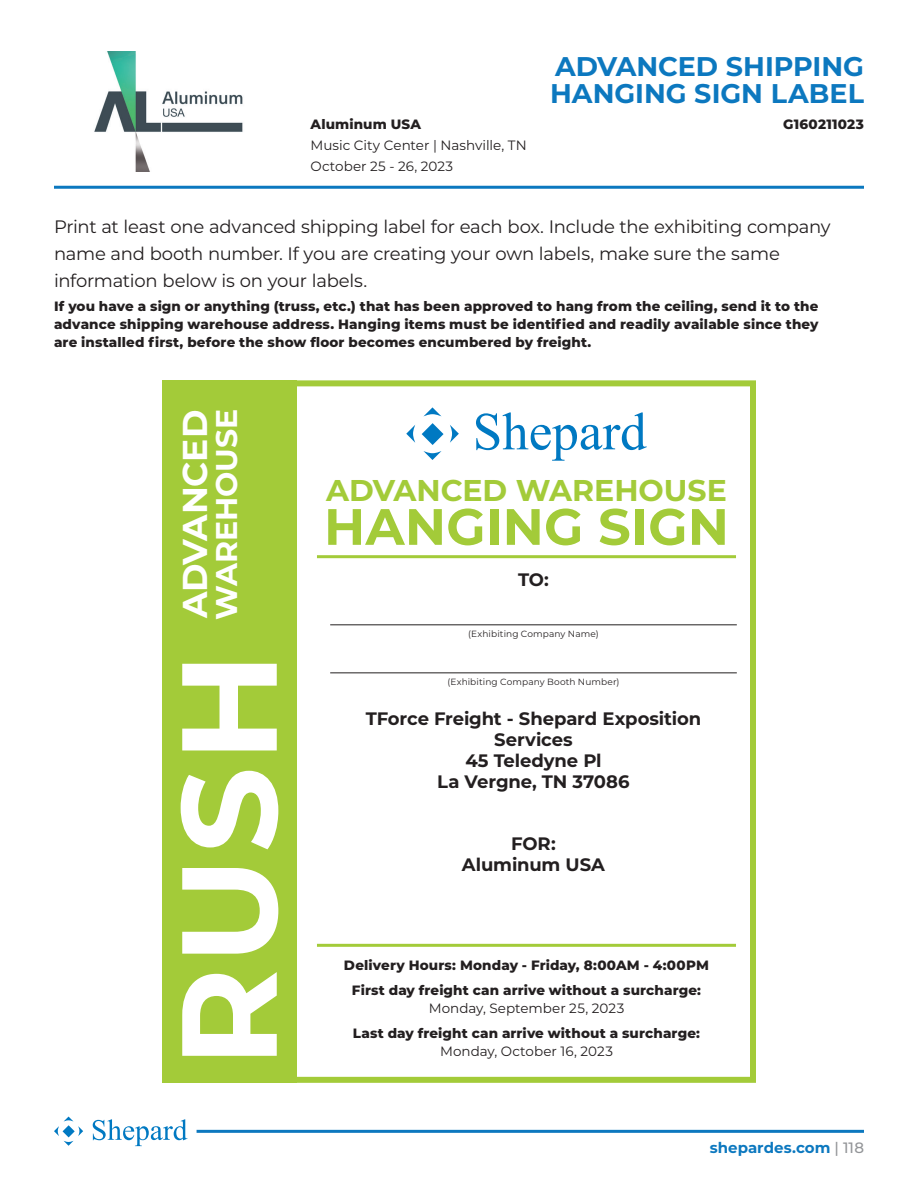
<style>
.page{position:relative;width:918px;height:1182px;background:#fff}
.page>*{position:absolute;margin:0;border:0;box-sizing:border-box;transform-origin:0 0}
.t1{font:700 51px "Montserrat";letter-spacing:.005em;color:#a3cb39}
.t2{font:700 34.5px "Montserrat";letter-spacing:-.005em;color:#fff}
.t3{font:700 30px "Montserrat";color:#a3cb39}
.t4{font:700 30px "Montserrat";color:#fff}
.t5{font:700 27px/27px "Montserrat";color:#0c78bf}
.t6{font:18px/27px "Montserrat";letter-spacing:-.015em;color:#231f20}
.t7{font:700 18px/21px "Montserrat";letter-spacing:-.005em;color:#231f20;text-align:center}
.t8{font:700 15px "Montserrat";color:#0c78bf}
.t9{font:800 13.5px/18px "Montserrat";letter-spacing:.01em;color:#231f20;text-align:justify}
.t10{font:13.5px/21px "Montserrat";color:#231f20}
.t11{font:9px "Montserrat";letter-spacing:.015em;color:#231f20}
.s1{font-weight:500;color:#939598}
</style>
<div class="page">
<svg style="left:54px;top:1116px;width:29px;height:29px"></svg>
<svg style="left:93px;top:1119px;width:94px;height:26px"></svg>
<hr style="left:197px;top:1129px;width:667px;height:3px;background:#0c78bf">
<hr style="left:54px;top:186px;width:810px;height:3px;background:#0c78bf">
<div style="left:162px;top:380px;width:594px;height:702px;border:6px solid #a3cb39"></div>
<div style="left:162px;top:380px;width:135px;height:702px;background:#a3cb39"></div>
<svg style="left:181px;top:663px;width:97px;height:392px"></svg>
<hr style="left:330px;top:624px;width:407px;height:1px;background:#231f20">
<hr style="left:330px;top:672px;width:407px;height:1px;background:#231f20">
<svg style="left:424px;top:407px;width:17px;height:9px"></svg>
<svg style="left:423px;top:451px;width:19px;height:9px"></svg>
<svg style="left:406px;top:425px;width:9px;height:18px"></svg>
<svg style="left:450px;top:425px;width:9px;height:18px"></svg>
<svg style="left:422px;top:423px;width:22px;height:22px"></svg>
<svg style="left:476px;top:412px;width:171px;height:48px"></svg>
<hr style="left:317px;top:555px;width:419px;height:3px;background:#a3cb39">
<hr style="left:317px;top:943px;width:419px;height:3px;background:#a3cb39">
<img style="left:94px;top:51px;width:149px;height:120px">
<h3 class="t5" style="left:550px;top:51px;width:315px">ADVANCED SHIPPING<br>HANGING SIGN LABEL</h3>
<p class="t9" style="left:310px;top:114px;width:112px">Aluminum USA</p>
<p class="t9" style="left:783px;top:114px;width:82px">G160211023</p>
<p class="t10" style="left:310px;top:134px;width:218px">Music City Center | Nashville, TN<br>October 25 - 26, 2023</p>
<h3 class="t6" style="left:54px;top:213px;width:778px">Print at least one advanced shipping label for each box. Include the exhibiting company name and booth number. If you are creating your own labels, make sure the same information below is on your labels.</h3>
<p class="t9" style="left:54px;top:296px;width:766px">If you have a sign or anything (truss, etc.) that has been approved to hang from the ceiling, send it to the advance shipping warehouse address. Hanging items must be identified and readily available since they are installed first, before the show floor becomes encumbered by freight.</p>
<h2 class="t2" style="left:170px;top:618px;width:210px;rotate:-90deg">ADVANCED</h2>
<h3 class="t4" style="left:205px;top:619px;width:212px;rotate:-90deg">WAREHOUSE</h3>
<h3 class="t3" style="left:326px;top:469px;width:402px">ADVANCED WAREHOUSE</h3>
<h1 class="t1" style="left:324px;top:490px;width:406px">HANGING SIGN</h1>
<h3 class="t7" style="left:518px;top:568px;width:32px">TO:</h3>
<p class="t11" style="left:468px;top:627px;width:132px">(Exhibiting Company Name)</p>
<p class="t11" style="left:447px;top:675px;width:174px">(Exhibiting Company Booth Number)</p>
<h3 class="t7" style="left:366px;top:707px;width:337px">TForce Freight - Shepard Exposition<br>Services<br>45 Teledyne Pl<br>La Vergne, TN 37086</h3>
<h3 class="t7" style="left:462px;top:832px;width:145px">FOR:<br>Aluminum USA</h3>
<p class="t9" style="left:344px;top:952px;width:366px;line-height:24.8px;text-align:center">Delivery Hours: Monday - Friday, 8:00AM - 4:00PM<br>First day freight can arrive without a surcharge:</p>
<p class="t10" style="left:429px;top:997px;width:197px">Monday, September 25, 2023</p>
<p class="t9" style="left:353px;top:1023px;width:349px">Last day freight can arrive without a surcharge:</p>
<p class="t10" style="left:440px;top:1039px;width:174px">Monday, October 16, 2023</p>
<p class="t8" style="left:710px;top:1137px;width:156px">shepardes.com <span class="s1">| 118</span></p>
</div>
